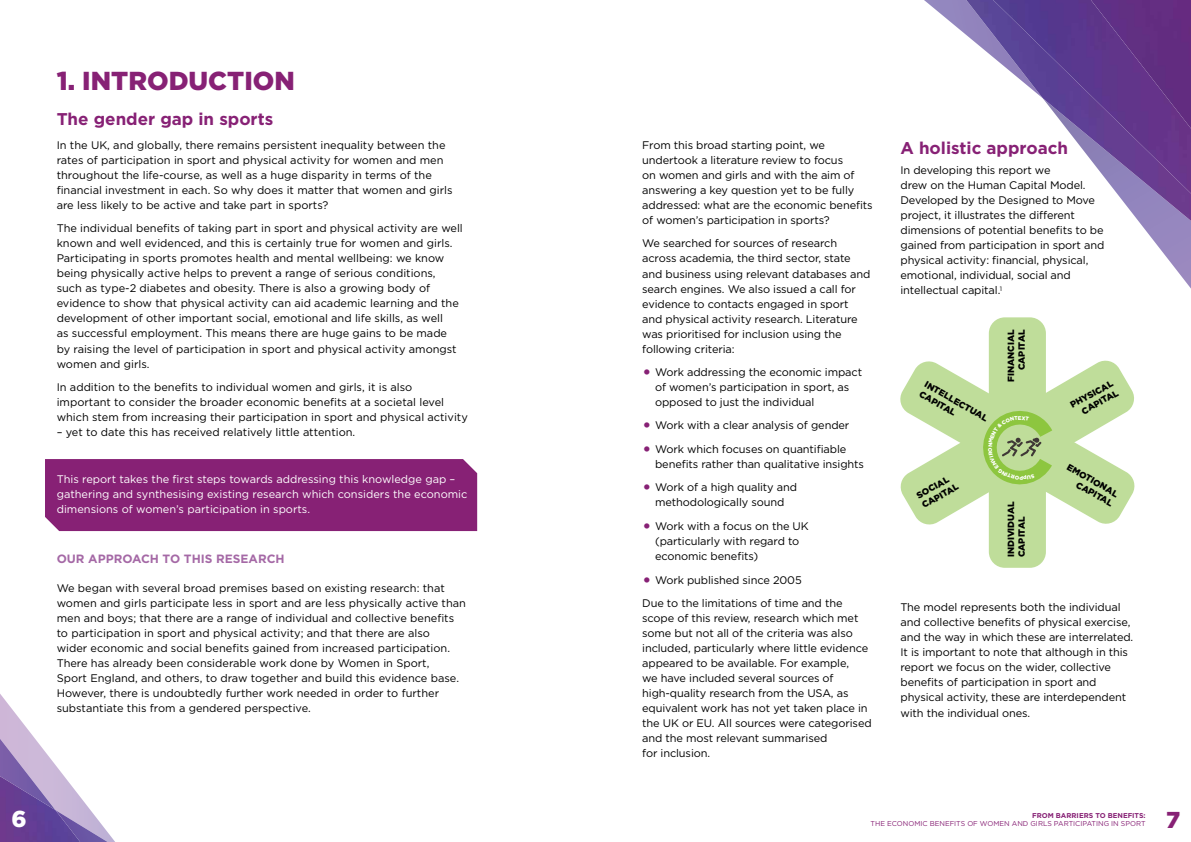
<style>
.page{position:relative;width:1191px;height:842px;background:#fff}
.page>*{position:absolute;margin:0;border:0;box-sizing:border-box;transform-origin:0 0}
.t1{font:900 26px "Gotham";color:#872175}
.t2{font:900 23px "Gotham";color:#fff}
.t3{font:900 23px "Gotham";color:#872175}
.t4{font:700 17px "Gotham";color:#872175}
.t5{font:700 12px "Gotham";color:#a569a6}
.t6{font:11px/15px "Gotham";letter-spacing:-.01em;color:#000}
.t7{font:11px/15px "Gotham";color:#fff}
.t8{font:900 9px/10.8px "Gotham";color:#000;text-align:right}
.t9{font:7px "Gotham";color:#872175}
.t10{font:700 7px "Gotham";color:#872175}
.s1{font-size:20px;color:#872175}
</style>
<div class="page">
<svg style="left:0;top:694px;width:115px;height:148px"></svg>
<img style="left:0;top:739px;width:55px;height:37px">
<img style="left:80px;top:810px;width:28px;height:32px">
<img style="left:0;top:776px;width:80px;height:66px">
<svg style="left:1138px;top:221px;width:53px;height:68px"></svg>
<svg style="left:924px;top:0;width:42px;height:35px"></svg>
<img style="left:966px;top:0;width:225px;height:221px">
<img style="left:993px;top:0;width:198px;height:193px">
<img style="left:1090px;top:0;width:101px;height:129px">
<div style="left:45px;top:459px;width:432px;height:72px;background:#872175"></div>
<div style="left:988px;top:317px;width:58px;height:251px;background:#bfdd9a;border-radius:16px"></div>
<svg style="left:900px;top:358px;width:234px;height:169px"></svg>
<h1 class="t1" style="left:57px;top:66px;width:240px">1. INTRODUCTION</h1>
<h3 class="t4" style="left:57px;top:107px;width:218px">The gender gap in sports</h3>
<p class="t6" style="left:57px;top:137px;width:397px">In the UK, and globally, there remains persistent inequality between the rates of participation in sport and physical activity for women and men throughout the life-course, as well as a huge disparity in terms of the financial investment in each. So why does it matter that women and girls are less likely to be active and take part in sports?</p>
<p class="t6" style="left:57px;top:221px;width:408px">The individual benefits of taking part in sport and physical activity are well known and well evidenced, and this is certainly true for women and girls.<br>Participating in sports promotes health and mental wellbeing: we know being physically active helps to prevent a range of serious conditions, such as type-2 diabetes and obesity. There is also a growing body of evidence to show that physical activity can aid academic learning and the development of other important social, emotional and life skills, as well<br>as successful employment. This means there are huge gains to be made by raising the level of participation in sport and physical activity amongst women and girls.</p>
<p class="t6" style="left:57px;top:379px;width:412px">In addition to the benefits to individual women and girls, it is also important to consider the broader economic benefits at a societal level which stem from increasing their participation in sport and physical activity</p>
<p class="t6" style="left:57px;top:424px;width:300px">– yet to date this has received relatively little attention.</p>
<p class="t7" style="left:57px;top:471px;width:412px">This report takes the first steps towards addressing this knowledge gap – gathering and synthesising existing research which considers the economic dimensions of women’s participation in sports.</p>
<p class="t5" style="left:57px;top:551px;width:229px">OUR APPROACH TO THIS RESEARCH</p>
<p class="t6" style="left:57px;top:580px;width:411px">We began with several broad premises based on existing research: that women and girls participate less in sport and are less physically active than men and boys; that there are a range of individual and collective benefits to participation in sport and physical activity; and that there are also<br>wider economic and social benefits gained from increased participation.<br>There has already been considerable work done by Women in Sport,<br>Sport England, and others, to draw together and build this evidence base.<br>However, there is undoubtedly further work needed in order to further substantiate this from a gendered perspective.</p>
<p class="t6" style="left:642px;top:137px;width:232px">From this broad starting point, we undertook a literature review to focus<br>on women and girls and with the aim of answering a key question yet to be fully addressed: what are the economic benefits of women’s participation in sports?</p>
<p class="t6" style="left:642px;top:236px;width:230px">We searched for sources of research across academia, the third sector, state and business using relevant databases and search engines. We also issued a call for evidence to contacts engaged in sport and physical activity research. Literature was prioritised for inclusion using the following criteria:</p>
<p class="t6" style="left:655px;top:364px;width:208px;text-indent:-13px"><span class="s1">•</span> Work addressing the economic impact of women’s participation in sport, as opposed to just the individual</p>
<p class="t6" style="left:642px;top:418px;width:209px"><span class="s1">•</span> Work with a clear analysis of gender</p>
<p class="t6" style="left:655px;top:441px;width:210px;text-indent:-13px"><span class="s1">•</span> Work which focuses on quantifiable benefits rather than qualitative insights</p>
<p class="t6" style="left:642px;top:480px;width:156px;text-align:center"><span class="s1">•</span> Work of a high quality and methodologically sound</p>
<p class="t6" style="left:655px;top:518px;width:155px;text-indent:-13px"><span class="s1">•</span> Work with a focus on the UK (particularly with regard to economic benefits)</p>
<p class="t6" style="left:642px;top:568px;width:202px;line-height:23.5px"><span class="s1">•</span> Work published since 2005<br>Due to the limitations of time and the</p>
<p class="t6" style="left:642px;top:610px;width:231px">scope of this review, research which met some but not all of the criteria was also included, particularly where little evidence appeared to be available. For example,<br>we have included several sources of high-quality research from the USA, as equivalent work has not yet taken place in the UK or EU. All sources were categorised and the most relevant summarised<br>for inclusion.</p>
<h3 class="t4" style="left:900px;top:136px;width:169px">A holistic approach</h3>
<p class="t6" style="left:900px;top:163px;width:205px">In developing this report we<br>drew on the Human Capital Model.<br>Developed by the Designed to Move project, it illustrates the different dimensions of potential benefits to be gained from participation in sport and physical activity: financial, physical, emotional, individual, social and intellectual capital.<sup>1</sup></p>
<p class="t8" style="left:928px;top:379px;width:72px;text-align:left;rotate:30deg">INTELLECTUAL<br>CAPITAL</p>
<p class="t8" style="left:1005px;top:382px;width:54px;rotate:-90deg">FINANCIAL<br>CAPITAL</p>
<p class="t8" style="left:914px;top:491px;width:42px;text-align:left;rotate:-29deg">SOCIAL<br>CAPITAL</p>
<p class="t8" style="left:1005px;top:557px;width:57px;text-align:left;rotate:-90deg">INDIVIDUAL<br>CAPITAL</p>
<p class="t8" style="left:1068px;top:401px;width:49px;rotate:-29deg">PHYSICAL<br>CAPITAL</p>
<p class="t8" style="left:1070px;top:461px;width:59px;rotate:30deg">EMOTIONAL<br>CAPITAL</p>
<p class="t6" style="left:900px;top:600px;width:234px">The model represents both the individual and collective benefits of physical exercise, and the way in which these are interrelated.<br>It is important to note that although in this report we focus on the wider, collective benefits of participation in sport and physical activity, these are interdependent with the individual ones.</p>
<h2 class="t2" style="left:11px;top:805px;width:17px">6</h2>
<h2 class="t3" style="left:1166px;top:806px;width:16px">7</h2>
<p class="t10" style="left:1032px;top:811px;width:115px">FROM BARRIERS TO BENEFITS:</p>
<p class="t9" style="left:870px;top:819px;width:276px">THE ECONOMIC BENEFITS OF WOMEN AND GIRLS PARTICIPATING IN SPORT</p>
</div>
